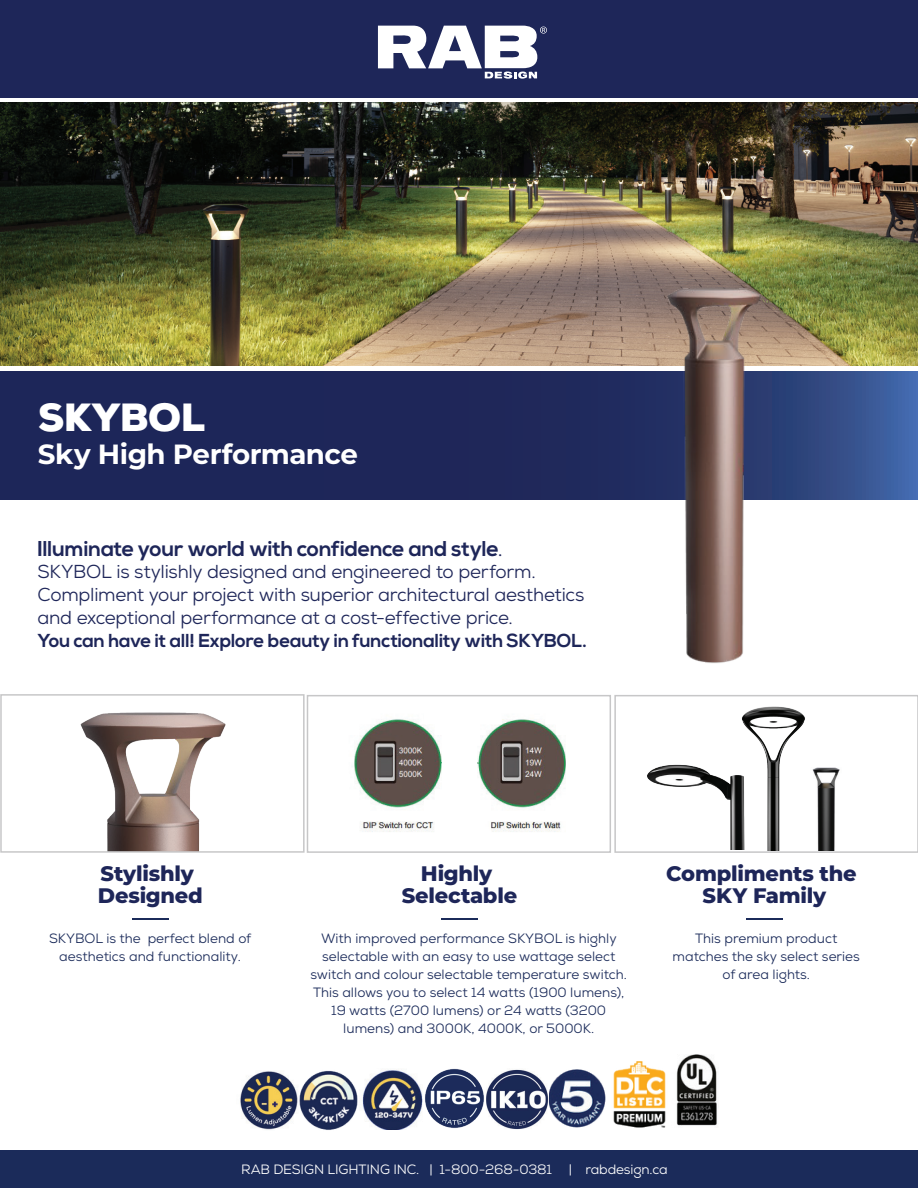
<style>
.page{position:relative;width:918px;height:1188px;background:#fff}
.page>*{position:absolute;margin:0;border:0;box-sizing:border-box;transform-origin:0 0}
.t1{font:900 38.1px "Nexa";letter-spacing:-.015em;color:#fff}
.t2{font:700 27.75px "Montserrat";letter-spacing:-.02em;color:#fff}
.t3{font:700 21.45px "Nexa";letter-spacing:-.01em;color:#1e2659}
.t4{font:800 21px/22.5px "Montserrat";letter-spacing:-.01em;color:#1e2659;text-align:center}
.t5{font:18.75px/22.8px "Nexa";letter-spacing:-.015em;color:#1e2659}
.t6{font:700 18.75px "Nexa";letter-spacing:-.01em;color:#1e2659}
.t7{font:13.5px/18px "Nexa";color:#1b2b5a;text-align:center}
.t8{font:13.5px "Nexa";letter-spacing:-.01em;color:#fff}
.s1{font-weight:400}
</style>
<div class="page">
<img style="left:0;top:102px;width:918px;height:264px">
<div style="left:0;top:372px;width:918px;height:128px;background:#1d2659"></div>
<div style="left:307px;top:695px;width:304px;height:158px;border:2px solid #c7c7c8"></div>
<div style="left:614px;top:695px;width:304px;height:158px;border:2px solid #c7c7c8"></div>
<div style="left:0;top:0;width:918px;height:97px;background:#1e2659"></div>
<div style="left:0;top:1150px;width:918px;height:38px;background:#1b2b5a"></div>
<hr style="left:746px;top:918px;width:36px;height:2px;background:#1b2b5a">
<hr style="left:441px;top:918px;width:37px;height:2px;background:#1b2b5a">
<svg style="left:378px;top:26px;width:169px;height:53px"></svg>
<img style="left:352px;top:719px;width:89px;height:113px">
<img style="left:478px;top:719px;width:87px;height:113px">
<img style="left:676px;top:1054px;width:41px;height:72px">
<img style="left:240px;top:1071px;width:54px;height:59px">
<img style="left:362px;top:1070px;width:57px;height:60px">
<img style="left:294px;top:1071px;width:64px;height:59px">
<img style="left:419px;top:1068px;width:68px;height:60px">
<img style="left:549px;top:1070px;width:57px;height:57px">
<img style="left:613px;top:1061px;width:53px;height:66px">
<img style="left:487px;top:1069px;width:62px;height:61px">
<img style="left:615px;top:754px;width:110px;height:96px">
<img style="left:80px;top:712px;width:146px;height:138px">
<hr style="left:132px;top:918px;width:36px;height:2px;background:#1b2b5a">
<div style="left:0;top:694px;width:305px;height:159px;border:2px solid #c7c7c8"></div>
<img style="left:508px;top:266px;width:410px;height:397px">
<img style="left:725px;top:696px;width:97px;height:155px">
<img style="left:796px;top:754px;width:61px;height:97px">
<h1 class="t1" style="left:38px;top:392px;width:168px">SKYBOL</h1>
<h2 class="t2" style="left:38px;top:434px;width:322px">Sky High Performance</h2>
<h3 class="t3" style="left:38px;top:536px;width:467px">Illuminate your world with confidence and style<span class="s1">.</span></h3>
<h3 class="t5" style="left:38px;top:561px;width:549px">SKYBOL is stylishly designed and engineered to perform.<br>Compliment your project with superior architectural aesthetics and exceptional performance at a cost-effective price.</h3>
<h3 class="t6" style="left:38px;top:629px;width:551px">You can have it all! Explore beauty in functionality with SKYBOL.</h3>
<h3 class="t4" style="left:98px;top:861px;width:106px;text-align:left">Stylishly<br>Designed</h3>
<p class="t7" style="left:49px;top:930px;width:204px">SKYBOL is the perfect blend of aesthetics and functionality.</p>
<h3 class="t4" style="left:402px;top:861px;width:117px">Highly<br>Selectable</h3>
<p class="t7" style="left:310px;top:930px;width:318px">With improved performance SKYBOL is highly selectable with an easy to use wattage select switch and colour selectable temperature switch.<br>This allows you to select 14 watts (1900 lumens), 19 watts (2700 lumens) or 24 watts (3200 lumens) and 3000K, 4000K, or 5000K.</p>
<p class="t7" style="left:673px;top:930px;width:189px">This premium product matches the sky select series of area lights.</p>
<h3 class="t4" style="left:666px;top:861px;width:192px">Compliments the<br>SKY Family</h3>
<p class="t8" style="left:241px;top:1161px;width:428px">RAB DESIGN LIGHTING INC. | 1-800-268-0381 | rabdesign.ca</p>
</div>
